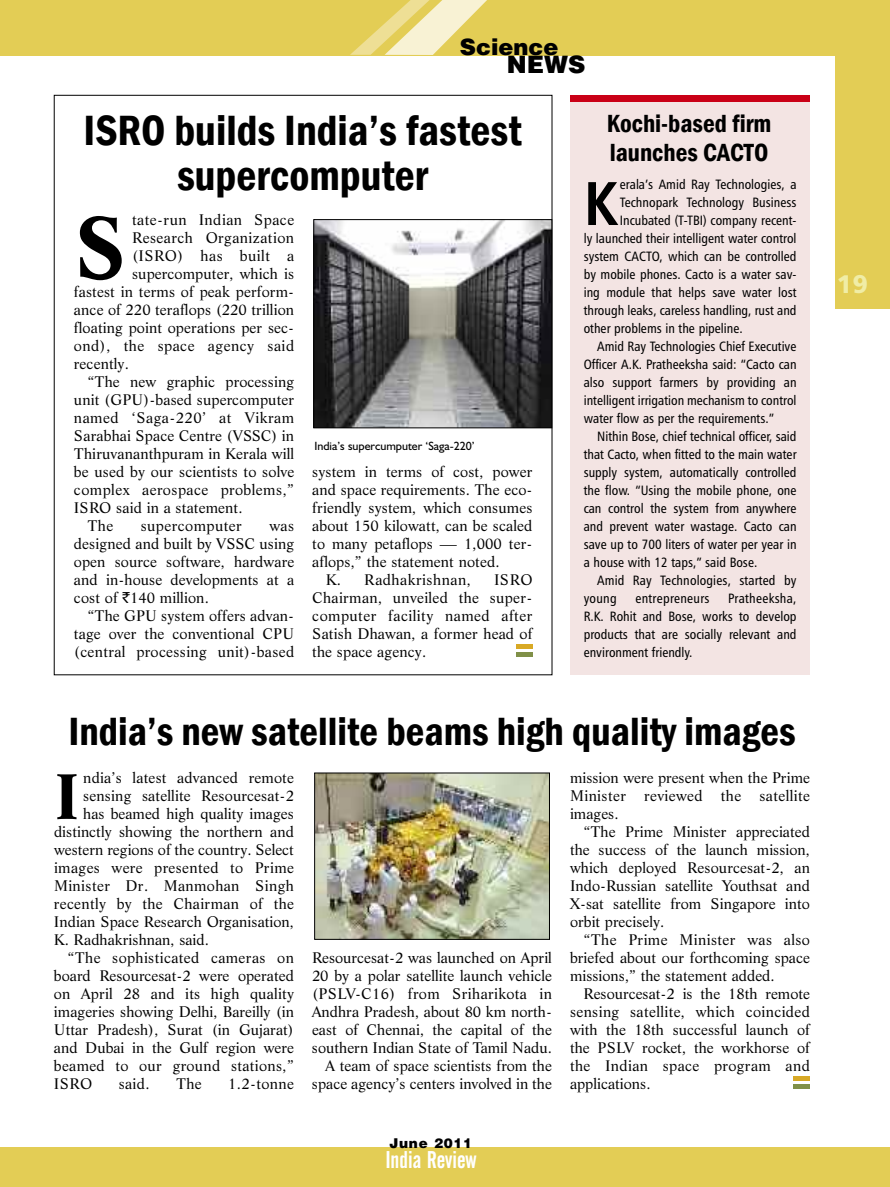
<style>
.page{position:relative;width:890px;height:1187px;background:#fff}
.page>*{position:absolute;margin:0;border:0;box-sizing:border-box;transform-origin:0 0}
.t1{font:700 86.55px "Life BT";color:#000}
.t2{font:700 62.7px "Life BT";color:#000}
.t3{font:61.8px "Humanist 777 BT Bold Condensed B";color:#000}
.t4{font:600 condensed 43.5px/45px "Franklin Gothic";color:#000;text-align:center}
.t5{font:600 condensed 40.5px "Franklin Gothic";color:#000}
.t6{font:600 condensed 25.5px/28.5px "Franklin Gothic";color:#000}
.t7{font:25.5px "Humanist 777 BT Black B";color:#f0eda6}
.t8{font:24px "Alternate Gothic No 2 BT";color:#fff}
.t9{font:900 24px "Helvetica";color:#000}
.t10{font:900 22.5px "Helvetica";color:#000}
.t11{font:15px/18px "Life BT";letter-spacing:.005em;color:#000;text-align:justify}
.t12{font:15px "Life BT";letter-spacing:.03em;color:#000}
.t13{font:15px "Life BT";letter-spacing:.025em;color:#000}
.t14{font:13.5px/18px "Humanist 777 BT Roman Condensed B";color:#000;text-align:justify}
.t15{font:13.5px "Humanist 777 BT Roman Condensed B";letter-spacing:.02em;color:#000}
.t16{font:900 13.5px "Helvetica";letter-spacing:.055em;color:#000}
.t17{font:12px "Humanist 521 BT";color:#000}
.s1{font-family:"Rupee Foradian"}
</style>
<div class="page">
<div style="left:794px;top:1076px;width:16px;height:5px;background:#d8a925"></div>
<div style="left:794px;top:1084px;width:16px;height:5px;background:#809048"></div>
<div style="left:835px;top:0;width:55px;height:309px;background:#e3cd55"></div>
<div style="left:0;top:0;width:890px;height:55px;background:#e3cd55"></div>
<div style="left:0;top:1147px;width:890px;height:40px;background:#e3cd55"></div>
<svg style="left:350px;top:0;width:137px;height:55px"></svg>
<div style="left:516px;top:644px;width:16px;height:5px;background:#d8a925"></div>
<div style="left:516px;top:652px;width:16px;height:5px;background:#809048"></div>
<img style="left:316px;top:775px;width:232px;height:163px">
<div style="left:314px;top:773px;width:236px;height:167px;border:1px solid #000"></div>
<div style="left:570px;top:99px;width:240px;height:576px;background:#f3e4e3"></div>
<div style="left:570px;top:95px;width:240px;height:7px;background:#ca0016"></div>
<img style="left:316px;top:221px;width:234px;height:205px">
<div style="left:314px;top:219px;width:238px;height:209px;border:1px solid #000"></div>
<h3 class="t10" style="left:460px;top:34px;width:100px">Science</h3>
<h3 class="t9" style="left:507px;top:51px;width:80px">NEWS</h3>
<h3 class="t4" style="left:84px;top:107px;width:440px">isro builds india’s fastest supercomputer</h3>
<h1 class="t1" style="left:74px;top:214px;width:55px">S</h1>
<p class="t12" style="left:132px;top:214px;width:164px">tate-run Indian Space</p>
<p class="t12" style="left:132px;top:232px;width:164px">Research Organization</p>
<p class="t12" style="left:132px;top:250px;width:164px">(ISRO) has built a</p>
<p class="t11" style="left:132px;top:266px;width:164px">supercomputer, which is</p>
<p class="t11" style="left:74px;top:284px;width:222px">fastest in terms of peak perform-</p>
<p class="t11" style="left:74px;top:302px;width:222px">ance of 220 teraflops (220 trillion</p>
<p class="t11" style="left:74px;top:320px;width:222px">floating point operations per sec-</p>
<p class="t12" style="left:74px;top:340px;width:222px">ond), the space agency said</p>
<p class="t11" style="left:74px;top:356px;width:56px">recently.</p>
<p class="t11" style="left:87px;top:374px;width:208px">“The new graphic processing</p>
<p class="t11" style="left:74px;top:392px;width:222px">unit (GPU)-based supercomputer</p>
<p class="t12" style="left:74px;top:412px;width:222px">named ‘Saga-220’ at Vikram</p>
<p class="t11" style="left:74px;top:428px;width:222px">Sarabhai Space Centre (VSSC) in</p>
<p class="t11" style="left:74px;top:446px;width:222px">Thiruvananthpuram in Kerala will</p>
<p class="t11" style="left:74px;top:464px;width:222px">be used by our scientists to solve</p>
<p class="t13" style="left:74px;top:484px;width:222px">complex aerospace problems,”</p>
<p class="t11" style="left:74px;top:500px;width:170px">ISRO said in a statement.</p>
<p class="t11" style="left:87px;top:518px;width:27px">The</p>
<p class="t12" style="left:141px;top:520px;width:103px">supercomputer</p>
<p class="t11" style="left:74px;top:518px;width:222px;text-indent:195px">was designed and built by VSSC using open source software, hardware and in-house developments at a cost of <span class="s1">`</span>140 million.</p>
<p class="t11" style="left:74px;top:608px;width:222px;text-indent:14px">“The GPU system offers advan&shy;tage over the conventional CPU (central processing unit)-based</p>
<p class="t17" style="left:314px;top:442px;width:162px">India’s supercumputer ‘Saga-220’</p>
<p class="t11" style="left:312px;top:464px;width:222px">system in terms of cost, power</p>
<p class="t11" style="left:312px;top:482px;width:222px">and space requirements. The eco-</p>
<p class="t11" style="left:312px;top:500px;width:222px">friendly system, which consumes</p>
<p class="t11" style="left:312px;top:518px;width:222px">about 150 kilowatt, can be scaled</p>
<p class="t11" style="left:312px;top:536px;width:222px">to many petaflops — 1,000 ter-</p>
<p class="t11" style="left:312px;top:554px;width:189px">aflops,” the statement noted.</p>
<p class="t12" style="left:326px;top:574px;width:147px">K. Radhakrishnan,</p>
<p class="t11" style="left:312px;top:572px;width:222px;text-indent:182px">ISRO Chairman, unveiled the super&shy;computer facility named after Satish Dhawan, a former head of the space agency.</p>
<h3 class="t6" style="left:607px;top:109px;width:166px">Kochi-based firm launches cacto</h3>
<h3 class="t3" style="left:584px;top:179px;width:35px">K</h3>
<p class="t14" style="left:620px;top:176px;width:178px">erala’s Amid Ray Technologies, a</p>
<p class="t14" style="left:620px;top:194px;width:178px">Technopark Technology Business</p>
<p class="t14" style="left:620px;top:212px;width:178px">Incubated (T-TBI) company recent-</p>
<p class="t14" style="left:584px;top:230px;width:214px">ly launched their intelligent water control</p>
<p class="t14" style="left:584px;top:248px;width:214px">system CACTO, which can be controlled</p>
<p class="t14" style="left:584px;top:266px;width:214px">by mobile phones. Cacto is a water sav-</p>
<p class="t14" style="left:584px;top:284px;width:214px">ing module that helps save water lost</p>
<p class="t14" style="left:584px;top:302px;width:214px">through leaks, careless handling, rust and</p>
<p class="t14" style="left:584px;top:320px;width:161px">other problems in the pipeline.</p>
<p class="t14" style="left:597px;top:338px;width:201px">Amid Ray Technologies Chief Executive</p>
<p class="t14" style="left:584px;top:356px;width:214px">Officer A.K. Pratheeksha said: “Cacto can</p>
<p class="t14" style="left:584px;top:374px;width:214px">also support farmers by providing an</p>
<p class="t14" style="left:584px;top:392px;width:214px">intelligent irrigation mechanism to control</p>
<p class="t14" style="left:584px;top:410px;width:192px">water flow as per the requirements.”</p>
<p class="t14" style="left:597px;top:428px;width:201px">Nithin Bose, chief technical officer, said</p>
<p class="t14" style="left:584px;top:446px;width:214px">that Cacto, when fitted to the main water</p>
<p class="t14" style="left:584px;top:464px;width:214px">supply system, automatically controlled</p>
<p class="t14" style="left:584px;top:482px;width:214px">the flow. “Using the mobile phone, one</p>
<p class="t14" style="left:584px;top:500px;width:214px">can control the system from anywhere</p>
<p class="t14" style="left:584px;top:518px;width:214px">and prevent water wastage. Cacto can</p>
<p class="t14" style="left:584px;top:536px;width:214px">save up to 700 liters of water per year in</p>
<p class="t14" style="left:584px;top:554px;width:175px">a house with 12 taps,” said Bose.</p>
<p class="t14" style="left:597px;top:572px;width:201px">Amid Ray Technologies, started by</p>
<p class="t14" style="left:584px;top:590px;width:35px">young</p>
<p class="t15" style="left:635px;top:593px;width:76px">entrepreneurs</p>
<p class="t14" style="left:584px;top:590px;width:214px;text-indent:145px">Pratheeksha, R.K. Rohit and Bose, works to develop products that are socially relevant and environment friendly.</p>
<h3 class="t5" style="left:68px;top:708px;width:729px">india’s new satellite beams high quality images</h3>
<h2 class="t2" style="left:54px;top:772px;width:27px">I</h2>
<p class="t11" style="left:83px;top:770px;width:212px">ndia’s latest advanced remote</p>
<p class="t11" style="left:83px;top:788px;width:212px">sensing satellite Resourcesat-2</p>
<p class="t11" style="left:83px;top:806px;width:212px">has beamed high quality images</p>
<p class="t11" style="left:54px;top:824px;width:242px">distinctly showing the northern and</p>
<p class="t11" style="left:54px;top:842px;width:241px">western regions of the country. Select</p>
<p class="t11" style="left:54px;top:860px;width:241px">images were presented to Prime</p>
<p class="t11" style="left:54px;top:878px;width:241px">Minister Dr. Manmohan Singh</p>
<p class="t11" style="left:54px;top:896px;width:241px">recently by the Chairman of the</p>
<p class="t11" style="left:54px;top:914px;width:242px">Indian Space Research Organisation,</p>
<p class="t11" style="left:54px;top:932px;width:156px">K. Radhakrishnan, said.</p>
<p class="t11" style="left:67px;top:950px;width:228px">“The sophisticated cameras on</p>
<p class="t11" style="left:54px;top:968px;width:242px">board Resourcesat-2 were operated</p>
<p class="t11" style="left:54px;top:986px;width:242px">on April 28 and its high quality</p>
<p class="t11" style="left:54px;top:1004px;width:241px">imageries showing Delhi, Bareilly (in</p>
<p class="t11" style="left:54px;top:1022px;width:242px">Uttar Pradesh), Surat (in Gujarat)</p>
<p class="t11" style="left:54px;top:1040px;width:241px">and Dubai in the Gulf region were</p>
<p class="t11" style="left:54px;top:1058px;width:241px">beamed to our ground stations,”</p>
<p class="t11" style="left:54px;top:1076px;width:40px">ISRO</p>
<p class="t11" style="left:119px;top:1076px;width:32px">said.</p>
<p class="t11" style="left:176px;top:1076px;width:27px">The</p>
<p class="t11" style="left:228px;top:1076px;width:67px">1.2-tonne</p>
<p class="t11" style="left:312px;top:950px;width:242px;text-align:right">Resourcesat-2 was launched on April 20 by a polar satellite launch vehicle (PSLV-C16) from Sriharikota in Andhra Pradesh, about 80 km north&shy;east of Chennai, the capital of the southern Indian State of Tamil Nadu.<br>A team of space scientists from the space agency’s centers involved in the</p>
<p class="t11" style="left:570px;top:770px;width:242px">mission were present when the Prime Minister reviewed the satellite images.</p>
<p class="t11" style="left:570px;top:824px;width:242px;text-indent:13px">“The Prime Minister appreciated the success of the launch mission, which deployed Resourcesat-2, an Indo-Russian satellite Youthsat and X-sat satellite from Singapore into orbit precisely.</p>
<p class="t11" style="left:570px;top:932px;width:242px;text-indent:14px">“The Prime Minister was also briefed about our forthcoming space missions,” the statement added.</p>
<p class="t11" style="left:570px;top:986px;width:242px;text-indent:13px">Resourcesat-2 is the 18th remote sensing satellite, which coincided with the 18th successful launch of the PSLV rocket, the workhorse of the Indian space program and applications.</p>
<p class="t16" style="left:389px;top:1135px;width:84px">June 2011</p>
<h3 class="t8" style="left:385px;top:1151px;width:93px">India Review</h3>
<h3 class="t7" style="left:837px;top:273px;width:33px">19</h3>
</div>
